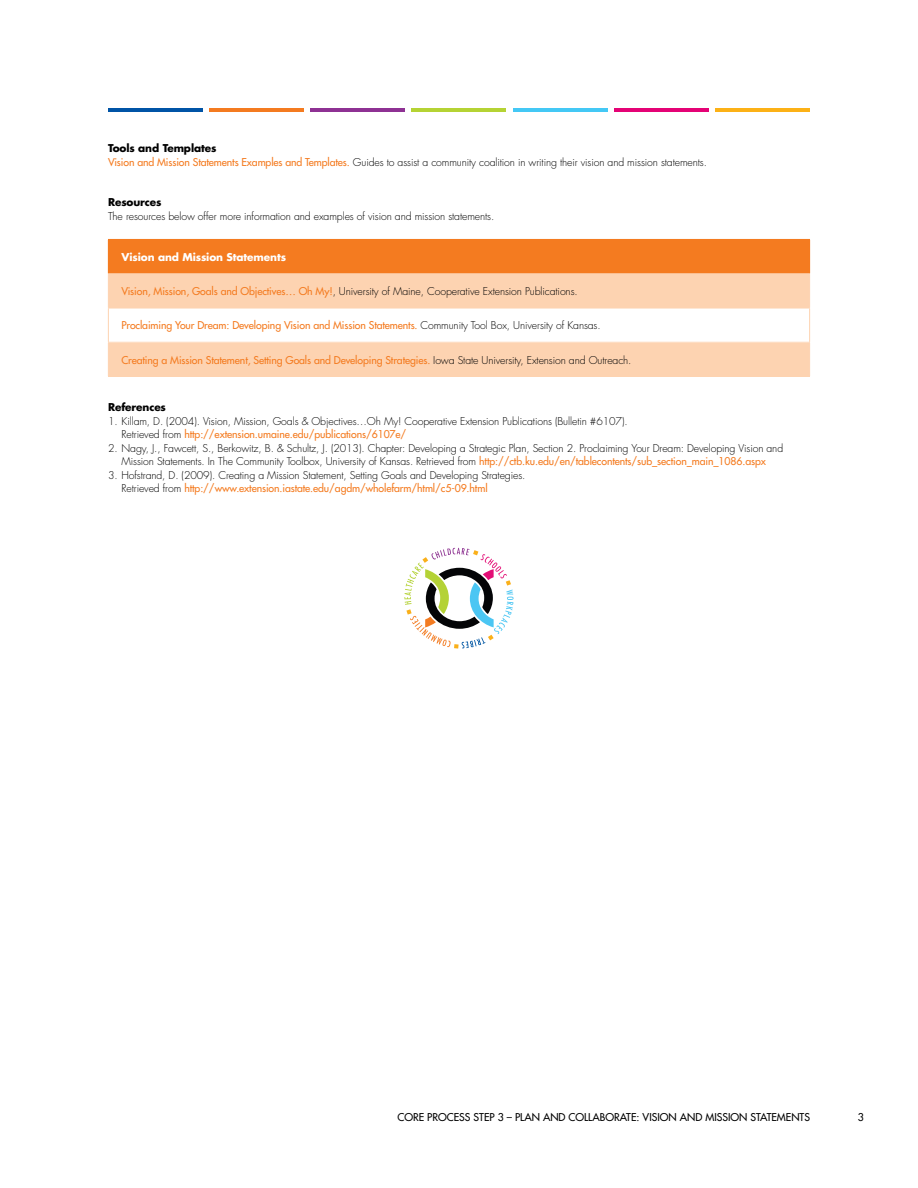
<style>
.page{position:relative;width:918px;height:1188px;background:#fff}
.page>*{position:absolute;margin:0;border:0;box-sizing:border-box;transform-origin:0 0}
.t1{font:300 10.5px/13.5px "Futura";letter-spacing:-.01em;color:#000}
.t2{font:10.5px "Futura";letter-spacing:-.01em;color:#f47b20}
.t3{font:10.5px "Futura";color:#000}
.t4{font:700 10.5px "Futura";letter-spacing:-.01em;color:#fff}
.t5{font:700 10.5px "Futura";letter-spacing:-.01em;color:#000}
.s1{font-weight:700}
.s2{font-weight:400;color:#f47b20}
.s3{font-weight:300;color:#000}
</style>
<div class="page">
<hr style="left:715px;top:109px;width:95px;height:3px;background:#fcb116">
<hr style="left:310px;top:109px;width:95px;height:3px;background:#8e3193">
<hr style="left:108px;top:109px;width:95px;height:3px;background:#0054a6">
<hr style="left:412px;top:109px;width:94px;height:3px;background:#b5d334">
<hr style="left:513px;top:109px;width:95px;height:3px;background:#44c8f5">
<hr style="left:209px;top:109px;width:95px;height:3px;background:#f47b20">
<hr style="left:614px;top:109px;width:95px;height:3px;background:#e40375">
<div style="left:108px;top:239px;width:702px;height:35px;background:#f47b20"></div>
<div style="left:109px;top:274px;width:700px;height:102px;background:#fdd3b1"></div>
<div style="left:108px;top:308px;width:702px;height:34px;background:#fff"></div>
<hr style="left:108px;top:273px;width:702px;height:1px;background:#fdd3b1">
<hr style="left:108px;top:274px;width:1px;height:34px;background:#fdd3b1">
<hr style="left:809px;top:274px;width:1px;height:34px;background:#fdd3b1">
<hr style="left:108px;top:308px;width:702px;height:1px;background:#fdd3b1">
<hr style="left:108px;top:308px;width:1px;height:34px;background:#fdd3b1">
<hr style="left:809px;top:308px;width:1px;height:34px;background:#fdd3b1">
<hr style="left:108px;top:342px;width:702px;height:1px;background:#fdd3b1">
<hr style="left:108px;top:343px;width:1px;height:33px;background:#fdd3b1">
<hr style="left:809px;top:343px;width:1px;height:33px;background:#fdd3b1">
<hr style="left:108px;top:376px;width:702px;height:1px;background:#fdd3b1">
<svg style="left:404px;top:548px;width:110px;height:101px"></svg>
<p class="t1" style="left:108px;top:142px;width:601px"><span class="s1">Tools and Templates<br></span><span class="s2">Vision and Mission Statements Examples and Templates.</span> Guides to assist a community coalition in writing their vision and mission statements.</p>
<p class="t5" style="left:108px;top:195px;width:55px">Resources</p>
<p class="t1" style="left:108px;top:209px;width:388px">The resources below offer more information and examples of vision and mission statements.</p>
<p class="t4" style="left:121px;top:250px;width:166px">Vision and Mission Statements</p>
<p class="t1" style="left:121px;top:285px;width:458px"><span class="s2">Vision, Mission, Goals and Objectives… Oh My!</span>, University of Maine, Cooperative Extension Publications.</p>
<p class="t2" style="left:121px;top:319px;width:481px">Proclaiming Your Dream: Developing Vision and Mission Statements. <span class="s3">Community Tool Box, University of Kansas.</span></p>
<p class="t2" style="left:121px;top:353px;width:512px">Creating a Mission Statement, Setting Goals and Developing Strategies. <span class="s3">Iowa State University, Extension and Outreach.</span></p>
<p class="t5" style="left:108px;top:400px;width:60px">References</p>
<p class="t1" style="left:122px;top:414px;width:508px;text-indent:-14px">1. Killam, D. (2004). Vision, Mission, Goals &amp; Objectives…Oh My! Cooperative Extension Publications (Bulletin #6107).<br>Retrieved from <span class="s2">http://extension.umaine.edu/publications/6107e/</span></p>
<p class="t1" style="left:108px;top:441px;width:677px;text-align:center">2. Nagy, J., Fawcett, S., Berkowitz, B. &amp; Schultz, J. (2013). Chapter: Developing a Strategic Plan, Section 2. Proclaiming Your Dream: Developing Vision and<br>Mission Statements. In The Community Toolbox, University of Kansas. Retrieved from <span class="s2">http://ctb.ku.edu/en/tablecontents/sub_section_main_1086.aspx</span></p>
<p class="t1" style="left:122px;top:468px;width:406px;text-indent:-14px">3. Hofstrand, D. (2009). Creating a Mission Statement, Setting Goals and Developing Strategies.<br>Retrieved from <span class="s2">http://www.extension.iastate.edu/agdm/wholefarm/html/c5-09.html</span></p>
<p class="t3" style="left:397px;top:1110px;width:414px">CORE PROCESS STEP 3 – PLAN AND COLLABORATE: VISION AND MISSION STATEMENTS</p>
<p class="t3" style="left:858px;top:1110px;width:8px">3</p>
</div>
